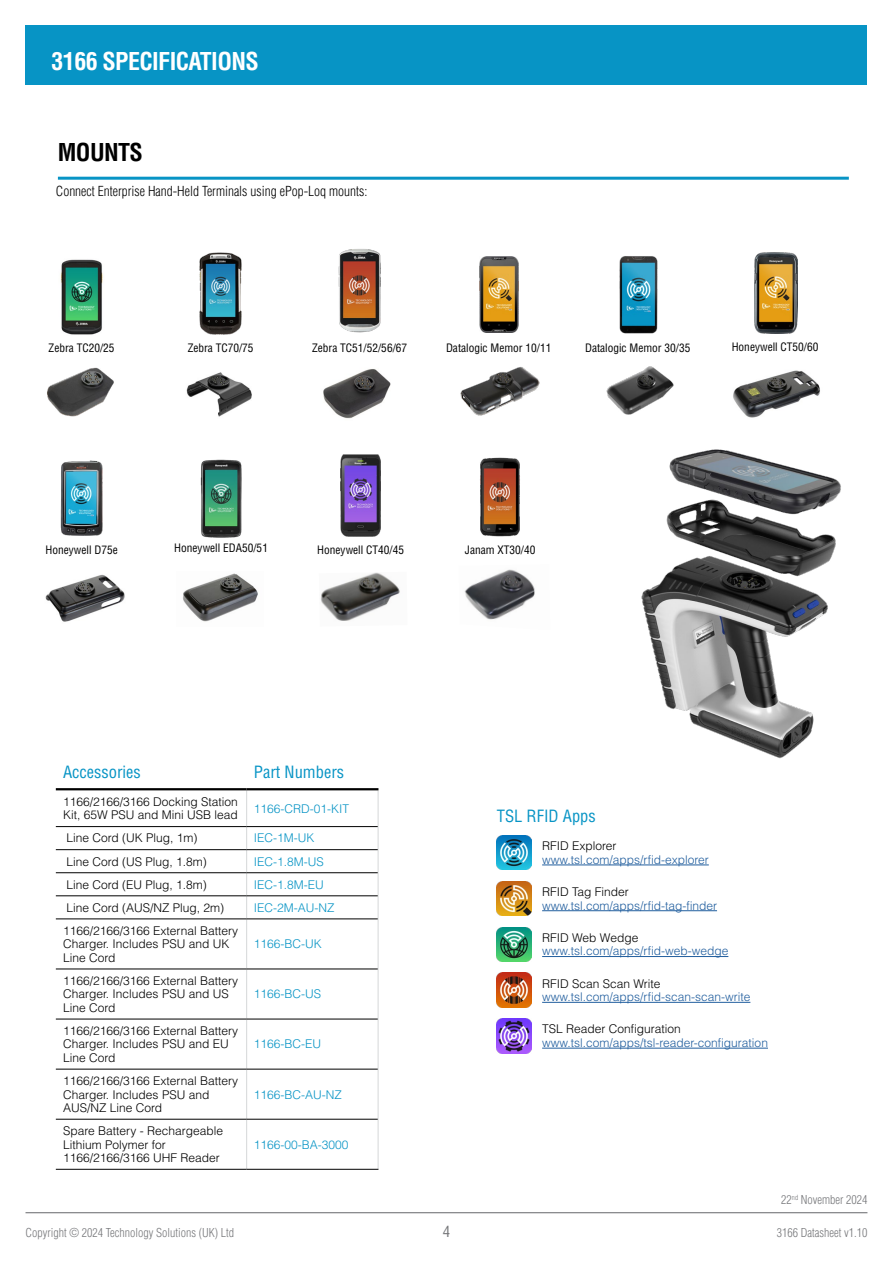
<style>
.page{position:relative;width:893px;height:1263px;background:#fff}
.page>*{position:absolute;margin:0;border:0;box-sizing:border-box;transform-origin:0 0}
.t1{font:700 condensed 24px "Helvetica LT Std";letter-spacing:-.025em;color:#fff}
.t2{font:700 condensed 24px "Helvetica LT Std";letter-spacing:-.025em;color:#000}
.t3{font:condensed 16.5px "Helvetica LT Std";color:#0794c5}
.t4{font:condensed 15px "Helvetica LT Std";color:#77787b}
.t5{font:300 condensed 13.5px "Helvetica LT Std";color:#000}
.t6{font:300 12px/13.5px "Helvetica LT Std";color:#000}
.t7{font:300 12px "Helvetica LT Std";color:#215e9e}
.t8{font:300 12px "Helvetica LT Std";color:#0794c5}
.t9{font:300 condensed 12px "Helvetica LT Std";color:#77787b}
.t10{font:condensed 11.4px "Helvetica LT Std";color:#000}
</style>
<div class="page">
<hr style="left:26px;top:1212px;width:841px;height:1px;background:#77787b">
<div style="left:26px;top:26px;width:841px;height:59px;background:#0794c5"></div>
<hr style="left:58px;top:177px;width:791px;height:3px;background:#0794c5">
<img style="left:641px;top:449px;width:200px;height:310px">
<hr style="left:246px;top:790px;width:1px;height:36px;background:#d5d7d8">
<hr style="left:378px;top:790px;width:1px;height:36px;background:#d5d7d8">
<svg style="left:246px;top:827px;width:1px;height:91px"></svg>
<svg style="left:378px;top:826px;width:1px;height:93px"></svg>
<hr style="left:246px;top:919px;width:1px;height:49px;background:#d5d7d8">
<hr style="left:378px;top:919px;width:1px;height:50px;background:#d5d7d8">
<hr style="left:246px;top:969px;width:1px;height:50px;background:#d5d7d8">
<hr style="left:378px;top:969px;width:1px;height:50px;background:#d5d7d8">
<hr style="left:246px;top:1019px;width:1px;height:50px;background:#d5d7d8">
<hr style="left:378px;top:1019px;width:1px;height:50px;background:#d5d7d8">
<hr style="left:246px;top:1069px;width:1px;height:50px;background:#d5d7d8">
<hr style="left:378px;top:1069px;width:1px;height:50px;background:#d5d7d8">
<hr style="left:246px;top:1119px;width:1px;height:50px;background:#d5d7d8">
<hr style="left:378px;top:1119px;width:1px;height:50px;background:#d5d7d8">
<hr style="left:56px;top:826px;width:191px;height:1px;background:#000">
<hr style="left:247px;top:826px;width:131px;height:1px;background:#000">
<hr style="left:56px;top:849px;width:191px;height:1px;background:#000">
<hr style="left:247px;top:849px;width:131px;height:1px;background:#000">
<hr style="left:56px;top:872px;width:191px;height:1px;background:#000">
<hr style="left:247px;top:872px;width:131px;height:1px;background:#000">
<hr style="left:56px;top:895px;width:191px;height:1px;background:#000">
<hr style="left:247px;top:895px;width:131px;height:1px;background:#000">
<hr style="left:56px;top:918px;width:191px;height:1px;background:#000">
<hr style="left:247px;top:918px;width:131px;height:1px;background:#000">
<hr style="left:56px;top:968px;width:191px;height:1px;background:#000">
<hr style="left:247px;top:968px;width:131px;height:1px;background:#000">
<hr style="left:56px;top:1019px;width:191px;height:1px;background:#000">
<hr style="left:247px;top:1019px;width:131px;height:1px;background:#000">
<hr style="left:56px;top:1069px;width:191px;height:1px;background:#000">
<hr style="left:247px;top:1069px;width:131px;height:1px;background:#000">
<hr style="left:56px;top:1119px;width:191px;height:1px;background:#000">
<hr style="left:247px;top:1119px;width:131px;height:1px;background:#000">
<hr style="left:56px;top:1169px;width:191px;height:1px;background:#000">
<hr style="left:247px;top:1169px;width:131px;height:1px;background:#000">
<hr style="left:56px;top:788px;width:191px;height:2px;background:#000">
<hr style="left:247px;top:788px;width:131px;height:2px;background:#000">
<img style="left:497px;top:835px;width:34px;height:35px">
<hr style="left:542px;top:865px;width:167px;height:1px;background:#215e9e">
<img style="left:497px;top:881px;width:34px;height:35px">
<hr style="left:542px;top:910px;width:175px;height:1px;background:#215e9e">
<img style="left:497px;top:927px;width:34px;height:34px">
<hr style="left:542px;top:956px;width:186px;height:1px;background:#215e9e">
<img style="left:497px;top:973px;width:34px;height:34px">
<hr style="left:542px;top:1002px;width:208px;height:1px;background:#215e9e">
<img style="left:497px;top:1019px;width:34px;height:34px">
<hr style="left:542px;top:1048px;width:226px;height:1px;background:#215e9e">
<img style="left:186px;top:372px;width:66px;height:45px">
<img style="left:47px;top:367px;width:67px;height:50px">
<img style="left:323px;top:369px;width:68px;height:50px">
<img style="left:606px;top:366px;width:68px;height:49px">
<img style="left:199px;top:252px;width:43px;height:82px">
<img style="left:338px;top:249px;width:43px;height:83px">
<img style="left:60px;top:259px;width:43px;height:76px">
<img style="left:619px;top:256px;width:39px;height:78px">
<img style="left:460px;top:367px;width:80px;height:49px">
<img style="left:480px;top:256px;width:39px;height:76px">
<img style="left:733px;top:370px;width:87px;height:48px">
<img style="left:755px;top:252px;width:42px;height:82px">
<img style="left:45px;top:574px;width:80px;height:48px">
<img style="left:60px;top:460px;width:43px;height:76px">
<img style="left:183px;top:573px;width:75px;height:49px">
<img style="left:320px;top:572px;width:80px;height:49px">
<img style="left:200px;top:459px;width:42px;height:79px">
<img style="left:340px;top:454px;width:41px;height:83px">
<img style="left:480px;top:457px;width:40px;height:80px">
<img style="left:464px;top:569px;width:71px;height:51px">
<h1 class="t1" style="left:52px;top:47px;width:209px">3166 SPECIFICATIONS</h1>
<h1 class="t2" style="left:58px;top:137px;width:87px">MOUNTS</h1>
<p class="t5" style="left:56px;top:182px;width:313px">Connect Enterprise Hand-Held Terminals using ePop-Loq mounts:</p>
<p class="t10" style="left:49px;top:340px;width:67px">Zebra TC20/25</p>
<p class="t10" style="left:188px;top:340px;width:67px">Zebra TC70/75</p>
<p class="t10" style="left:312px;top:340px;width:97px">Zebra TC51/52/56/67</p>
<p class="t10" style="left:446px;top:340px;width:107px">Datalogic Memor 10/11</p>
<p class="t10" style="left:585px;top:340px;width:107px">Datalogic Memor 30/35</p>
<p class="t10" style="left:732px;top:340px;width:88px">Honeywell CT50/60</p>
<p class="t10" style="left:46px;top:543px;width:74px">Honeywell D75e</p>
<p class="t10" style="left:174px;top:541px;width:95px">Honeywell EDA50/51</p>
<p class="t10" style="left:317px;top:543px;width:88px">Honeywell CT40/45</p>
<p class="t10" style="left:465px;top:543px;width:72px">Janam XT30/40</p>
<h2 class="t3" style="left:63px;top:762px;width:79px">Accessories</h2>
<h2 class="t3" style="left:254px;top:762px;width:92px">Part Numbers</h2>
<p class="t6" style="left:63px;top:795px;width:176px">1166/2166/3166 Docking Station<br>Kit, 65W PSU and Mini USB lead</p>
<p class="t8" style="left:254px;top:801px;width:97px">1166-CRD-01-KIT</p>
<p class="t6" style="left:66px;top:831px;width:133px">Line Cord (UK Plug, 1m)</p>
<p class="t8" style="left:254px;top:831px;width:62px">IEC-1M-UK</p>
<p class="t6" style="left:66px;top:854px;width:142px">Line Cord (US Plug, 1.8m)</p>
<p class="t8" style="left:254px;top:854px;width:71px">IEC-1.8M-US</p>
<p class="t6" style="left:66px;top:877px;width:142px">Line Cord (EU Plug, 1.8m)</p>
<p class="t8" style="left:254px;top:877px;width:71px">IEC-1.8M-EU</p>
<p class="t6" style="left:66px;top:900px;width:159px">Line Cord (AUS/NZ Plug, 2m)</p>
<p class="t8" style="left:254px;top:900px;width:82px">IEC-2M-AU-NZ</p>
<p class="t6" style="left:63px;top:924px;width:177px">1166/2166/3166 External Battery<br>Charger. Includes PSU and UK<br>Line Cord</p>
<p class="t8" style="left:254px;top:936px;width:70px">1166-BC-UK</p>
<p class="t6" style="left:63px;top:974px;width:177px">1166/2166/3166 External Battery<br>Charger. Includes PSU and US<br>Line Cord</p>
<p class="t6" style="left:63px;top:1024px;width:177px">1166/2166/3166 External Battery<br>Charger. Includes PSU and EU<br>Line Cord</p>
<p class="t6" style="left:63px;top:1074px;width:177px">1166/2166/3166 External Battery<br>Charger. Includes PSU and<br>AUS/NZ Line Cord</p>
<p class="t6" style="left:63px;top:1124px;width:162px">Spare Battery - Rechargeable<br>Lithium Polymer for<br>1166/2166/3166 UHF Reader</p>
<p class="t8" style="left:254px;top:986px;width:69px">1166-BC-US</p>
<p class="t8" style="left:254px;top:1037px;width:69px">1166-BC-EU</p>
<p class="t8" style="left:254px;top:1087px;width:90px">1166-BC-AU-NZ</p>
<p class="t8" style="left:254px;top:1137px;width:96px">1166-00-BA-3000</p>
<h2 class="t3" style="left:497px;top:806px;width:100px">TSL RFID Apps</h2>
<p class="t6" style="left:542px;top:839px;width:76px">RFID Explorer</p>
<p class="t7" style="left:542px;top:852px;width:168px">www.tsl.com/apps/rfid-explorer</p>
<p class="t6" style="left:542px;top:885px;width:88px">RFID Tag Finder</p>
<p class="t7" style="left:542px;top:898px;width:176px">www.tsl.com/apps/rfid-tag-finder</p>
<p class="t6" style="left:542px;top:931px;width:98px">RFID Web Wedge</p>
<p class="t7" style="left:542px;top:943px;width:188px">www.tsl.com/apps/rfid-web-wedge</p>
<p class="t6" style="left:542px;top:976px;width:120px">RFID Scan Scan Write</p>
<p class="t7" style="left:542px;top:989px;width:210px">www.tsl.com/apps/rfid-scan-scan-write</p>
<p class="t6" style="left:542px;top:1022px;width:140px">TSL Reader Configuration</p>
<p class="t7" style="left:542px;top:1035px;width:227px">www.tsl.com/apps/tsl-reader-configuration</p>
<p class="t9" style="left:781px;top:1192px;width:88px">22<sup>nd</sup> November 2024</p>
<p class="t9" style="left:26px;top:1225px;width:210px">Copyright © 2024 Technology Solutions (UK) Ltd</p>
<p class="t4" style="left:443px;top:1222px;width:9px">4</p>
<p class="t9" style="left:777px;top:1225px;width:92px">3166 Datasheet v1.10</p>
</div>
